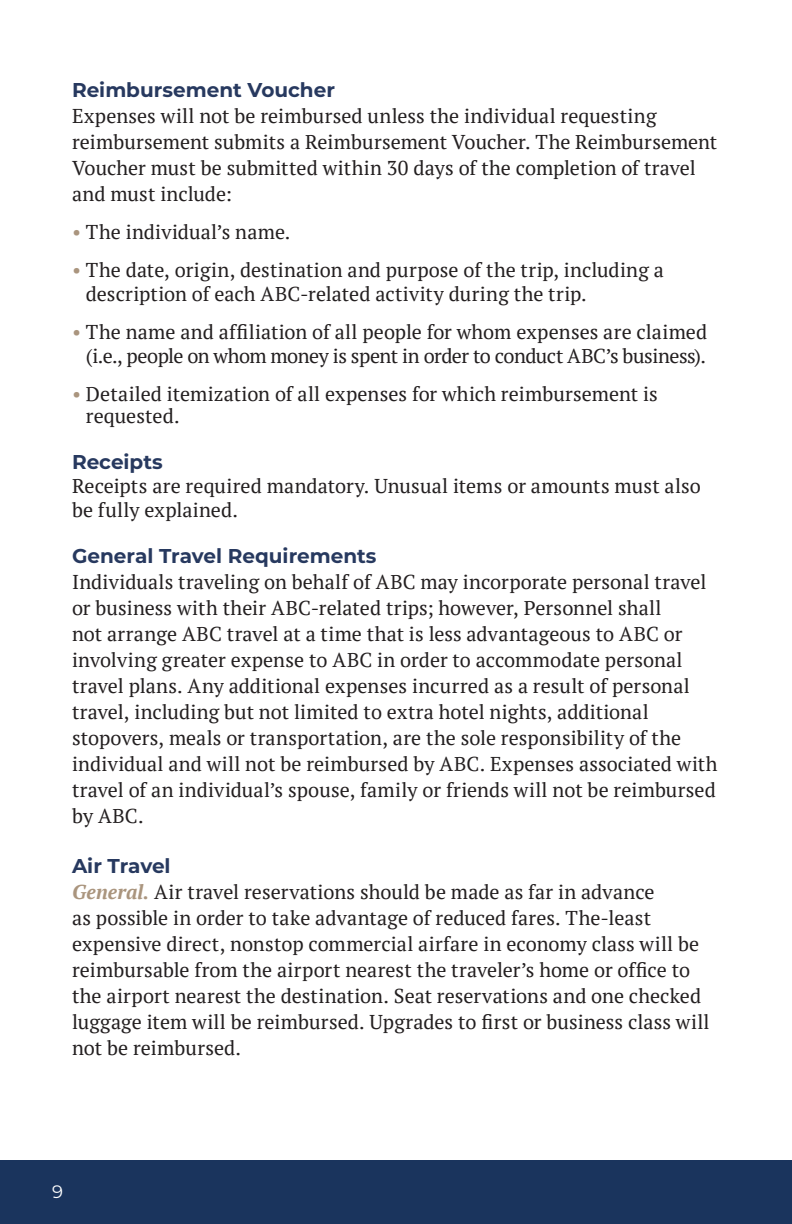
<style>
.page{position:relative;width:792px;height:1224px;background:#fff}
.page>*{position:absolute;margin:0;border:0;box-sizing:border-box;transform-origin:0 0}
.t1{font:20px/26px "PT Serif";letter-spacing:.005em;color:#231f20}
.t2{font:700 20px "Montserrat";color:#27395f}
.t3{font:18px "Montserrat";color:#fff}
.s1{color:#aa957e}
.s2{font-weight:700;font-style:italic;color:#aa957e}
</style>
<div class="page">
<div style="left:0;top:1160px;width:792px;height:64px;background:#1a345d"></div>
<p class="t2" style="left:72px;top:76px;width:265px">Reimbursement Voucher</p>
<p class="t1" style="left:72px;top:103px;width:647px">Expenses will not be reimbursed unless the individual requesting reimbursement submits a Reimbursement Voucher. The Reimbursement Voucher must be submitted within 30 days of the completion of travel and must include:</p>
<p class="t1" style="left:72px;top:219px;width:220px"><span class="s1">•</span> The individual’s name.</p>
<p class="t1" style="left:86px;top:258px;width:580px;line-height:24px;text-indent:-14px"><span class="s1">•</span> The date, origin, destination and purpose of the trip, including a description of each ABC-related activity during the trip.</p>
<p class="t1" style="left:72px;top:320px;width:637px;line-height:24px;text-align:right"><span class="s1">•</span> The name and affiliation of all people for whom expenses are claimed (i.e., people on whom money is spent in order to conduct ABC’s business).</p>
<p class="t1" style="left:86px;top:383px;width:574px;line-height:22px;text-indent:-14px"><span class="s1">•</span> Detailed itemization of all expenses for which reimbursement is requested.</p>
<p class="t2" style="left:72px;top:448px;width:92px">Receipts</p>
<p class="t1" style="left:72px;top:474px;width:630px;line-height:24px">Receipts are required mandatory. Unusual items or amounts must also be fully explained.</p>
<p class="t2" style="left:72px;top:542px;width:306px">General Travel Requirements</p>
<p class="t1" style="left:72px;top:569px;width:647px">Individuals traveling on behalf of ABC may incorporate personal travel or business with their ABC-related trips; however, Personnel shall<br>not arrange ABC travel at a time that is less advantageous to ABC or involving greater expense to ABC in order to accommodate personal travel plans. Any additional expenses incurred as a result of personal travel, including but not limited to extra hotel nights, additional stopovers, meals or transportation, are the sole responsibility of the individual and will not be reimbursed by ABC. Expenses associated with travel of an individual’s spouse, family or friends will not be reimbursed by ABC.</p>
<p class="t2" style="left:72px;top:852px;width:100px">Air Travel</p>
<p class="t1" style="left:72px;top:879px;width:639px"><span class="s2">General.</span> Air travel reservations should be made as far in advance<br>as possible in order to take advantage of reduced fares. The-least expensive direct, nonstop commercial airfare in economy class will be reimbursable from the airport nearest the traveler’s home or office to the airport nearest the destination. Seat reservations and one checked luggage item will be reimbursed. Upgrades to first or business class will not be reimbursed.</p>
<p class="t3" style="left:52px;top:1179px;width:12px">9</p>
</div>
